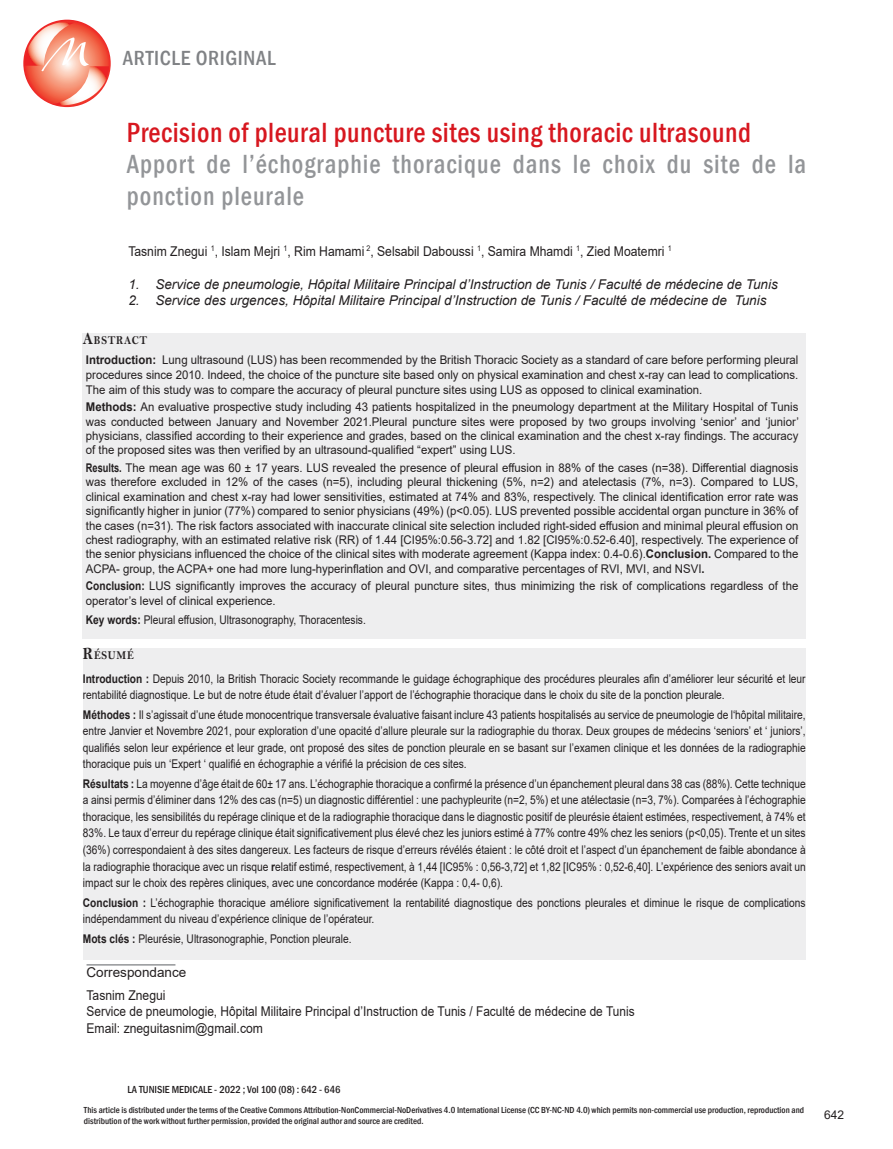
<style>
.page{position:relative;width:893px;height:1149px;background:#fff}
.page>*{position:absolute;margin:0;border:0;box-sizing:border-box;transform-origin:0 0}
.t1{font:500 condensed 28.5px "Franklin Gothic";letter-spacing:.02em;color:#d7171f;scale:.95 1}
.t2{font:500 condensed 27px/31.5px "Franklin Gothic";letter-spacing:.04em;color:#939598;scale:.93 1}
.t3{font:500 condensed 21px "Franklin Gothic";letter-spacing:.03em;color:#808285}
.t4{font:italic 13.5px "Arial";color:#231f20}
.t5{font:13.5px "Arial";color:#231f20;scale:.9 1}
.t6{font:13.5px "Arial";color:#231f20;scale:.88 1}
.t7{font:13.5px "Arial";color:#231f20}
.t8{font:12px/16.5px "Arial";color:#231f20;scale:.85 1}
.t9{font:12px/14.4px "Arial";color:#231f20;text-align:justify;scale:.95 1}
.t10{font:12px "Bell MT Bold";letter-spacing:.07em;color:#231f20;scale:.87 1}
.t11{font:12px "Arial";color:#231f20}
.t12{font:500 condensed 10.5px "Franklin Gothic";color:#231f20}
.t13{font:500 condensed 9px "Franklin Gothic";color:#231f20}
.s1{font-size:17.1px}
.s2{font-weight:700}
</style>
<div class="page">
<hr style="left:87px;top:963px;width:88px;height:2px;background:#939598">
<svg style="left:23px;top:20px;width:88px;height:87px"></svg>
<svg style="left:24px;top:23px;width:85px;height:82px"></svg>
<div style="left:83px;top:333px;width:723px;height:306px;background:#eeeeef"></div>
<div style="left:83px;top:647px;width:723px;height:312px;background:#eeeeef"></div>
<p class="t3" style="left:123px;top:44px;width:155px">ARTICLE ORIGINAL</p>
<p class="t1" style="left:127px;top:114px;width:659px">Precision of pleural puncture sites using thoracic ultrasound</p>
<p class="t2" style="left:127px;top:148px;width:732px">Apport de l’échographie thoracique dans le choix du site de la ponction pleurale</p>
<p class="t5" style="left:128px;top:241px;width:605px">Tasnim Znegui <sup>1</sup>, Islam Mejri <sup>1</sup>, Rim Hamami <sup>2</sup>, Selsabil Daboussi <sup>1</sup>, Samira Mhamdi <sup>1</sup>, Zied Moatemri <sup>1</sup></p>
<p class="t4" style="left:128px;top:275px;width:651px">1. Service de pneumologie, Hôpital Militaire Principal d’Instruction de Tunis / Faculté de médecine de Tunis</p>
<p class="t4" style="left:128px;top:291px;width:640px">2. Service des urgences, Hôpital Militaire Principal d’Instruction de Tunis / Faculté de médecine de Tunis</p>
<p class="t10" style="left:83px;top:333px;width:75px"><span class="s1">A</span>BSTRACT</p>
<p class="t9" style="left:86px;top:352px;width:752px;line-height:15px"><span class="s2">Introduction:</span> Lung ultrasound (LUS) has been recommended by the British Thoracic Society as a standard of care before performing pleural procedures since 2010. Indeed, the choice of the puncture site based only on physical examination and chest x-ray can lead to complications.<br>The aim of this study was to compare the accuracy of pleural puncture sites using LUS as opposed to clinical examination.</p>
<p class="t9" style="left:86px;top:399px;width:752px"><span class="s2">Methods:</span> An evaluative prospective study including 43 patients hospitalized in the pneumology department at the Military Hospital of Tunis was conducted between January and November 2021.Pleural puncture sites were proposed by two groups involving ‘senior’ and ‘junior’ physicians, classified according to their experience and grades, based on the clinical examination and the chest x-ray findings. The accuracy of the proposed sites was then verified by an ultrasound-qualified “expert” using LUS.</p>
<p class="t9" style="left:86px;top:460px;width:752px"><span class="s2">Results.</span> The mean age was 60 ± 17 years. LUS revealed the presence of pleural effusion in 88% of the cases (n=38). Differential diagnosis was therefore excluded in 12% of the cases (n=5), including pleural thickening (5%, n=2) and atelectasis (7%, n=3). Compared to LUS, clinical examination and chest x-ray had lower sensitivities, estimated at 74% and 83%, respectively. The clinical identification error rate was significantly higher in junior (77%) compared to senior physicians (49%) (p&lt;0.05). LUS prevented possible accidental organ puncture in 36% of the cases (n=31). The risk factors associated with inaccurate clinical site selection included right-sided effusion and minimal pleural effusion on chest radiography, with an estimated relative risk (RR) of 1.44 [CI95%:0.56-3.72] and 1.82 [CI95%:0.52-6.40], respectively. The experience of the senior physicians influenced the choice of the clinical sites with moderate agreement (Kappa index: 0.4-0.6).<span class="s2">Conclusion.</span> Compared to the ACPA- group, the ACPA+ one had more lung-hyperinflation and OVI, and comparative percentages of RVI, MVI, and NSVI<span class="s2">.</span></p>
<p class="t9" style="left:86px;top:578px;width:751px"><span class="s2">Conclusion:</span> LUS significantly improves the accuracy of pleural puncture sites, thus minimizing the risk of complications regardless of the operator’s level of clinical experience.</p>
<p class="t8" style="left:86px;top:611px;width:331px"><span class="s2">Key words:</span> Pleural effusion, Ultrasonography, Thoracentesis.</p>
<p class="t10" style="left:83px;top:647px;width:60px"><span class="s1">R</span>ÉSUMÉ</p>
<p class="t8" style="left:83px;top:670px;width:852px"><span class="s2">Introduction :</span> Depuis 2010, la British Thoracic Society recommande le guidage échographique des procédures pleurales afin d’améliorer leur sécurité et leur rentabilité diagnostique. Le but de notre étude était d’évaluer l’apport de l’échographie thoracique dans le choix du site de la ponction pleurale.</p>
<p class="t8" style="left:83px;top:706px;width:852px;text-align:justify"><span class="s2">Méthodes :</span> Il s’agissait d’une étude monocentrique transversale évaluative faisant inclure 43 patients hospitalisés au service de pneumologie de l‘hôpital militaire, entre Janvier et Novembre 2021, pour exploration d’une opacité d’allure pleurale sur la radiographie du thorax. Deux groupes de médecins ‘seniors’ et ‘ juniors’, qualifiés selon leur expérience et leur grade, ont proposé des sites de ponction pleurale en se basant sur l’examen clinique et les données de la radiographie thoracique puis un ‘Expert ‘ qualifié en échographie a vérifié la précision de ces sites.</p>
<p class="t8" style="left:83px;top:775px;width:852px;text-align:justify"><span class="s2">Résultats :</span> La moyenne d’âge était de 60± 17 ans. L’échographie thoracique a confirmé la présence d’un épanchement pleural dans 38 cas (88%). Cette technique a ainsi permis d’éliminer dans 12% des cas (n=5) un diagnostic différentiel : une pachypleurite (n=2, 5%) et une atélectasie (n=3, 7%). Comparées à l’échographie thoracique, les sensibilités du repérage clinique et de la radiographie thoracique dans le diagnostic positif de pleurésie étaient estimées, respectivement, à 74% et 83%. Le taux d’erreur du repérage clinique était significativement plus élevé chez les juniors estimé à 77% contre 49% chez les seniors (p&lt;0,05). Trente et un sites (36%) correspondaient à des sites dangereux. Les facteurs de risque d’erreurs révélés étaient : le côté droit et l’aspect d’un épanchement de faible abondance à la radiographie thoracique avec un risque <span class="s2">r</span>elatif estimé, respectivement, à 1,44 [IC95% : 0,56-3,72] et 1,82 [IC95% : 0,52-6,40]. L’expérience des seniors avait un impact sur le choix des repères cliniques, avec une concordance modérée (Kappa : 0,4- 0,6).</p>
<p class="t8" style="left:83px;top:893px;width:852px"><span class="s2">Conclusion :</span> L’échographie thoracique améliore significativement la rentabilité diagnostique des ponctions pleurales et diminue le risque de complications indépendamment du niveau d’expérience clinique de l’opérateur.</p>
<p class="t8" style="left:83px;top:929px;width:318px"><span class="s2">Mots clés :</span> Pleurésie, Ultrasonographie, Ponction pleurale.</p>
<p class="t7" style="left:87px;top:962px;width:101px">Correspondance</p>
<p class="t5" style="left:87px;top:985px;width:89px">Tasnim Znegui</p>
<p class="t6" style="left:87px;top:1001px;width:624px">Service de pneumologie, Hôpital Militaire Principal d’Instruction de Tunis / Faculté de médecine de Tunis</p>
<p class="t5" style="left:87px;top:1018px;width:197px">Email: zneguitasnim@gmail.com</p>
<p class="t12" style="left:128px;top:1081px;width:214px">LA TUNISIE MEDICALE - 2022 ; Vol 100 (08) : 642 - 646</p>
<p class="t13" style="left:84px;top:1103px;width:722px">This article is distributed under the terms of the Creative Commons Attribution-NonCommercial-NoDerivatives 4.0 International License (CC BY-NC-ND 4.0) which permits non-commercial use production, reproduction and</p>
<p class="t13" style="left:84px;top:1114px;width:341px">distribution of the work without further permission, provided the original author and source are credited.</p>
<p class="t11" style="left:824px;top:1106px;width:22px">642</p>
</div>
